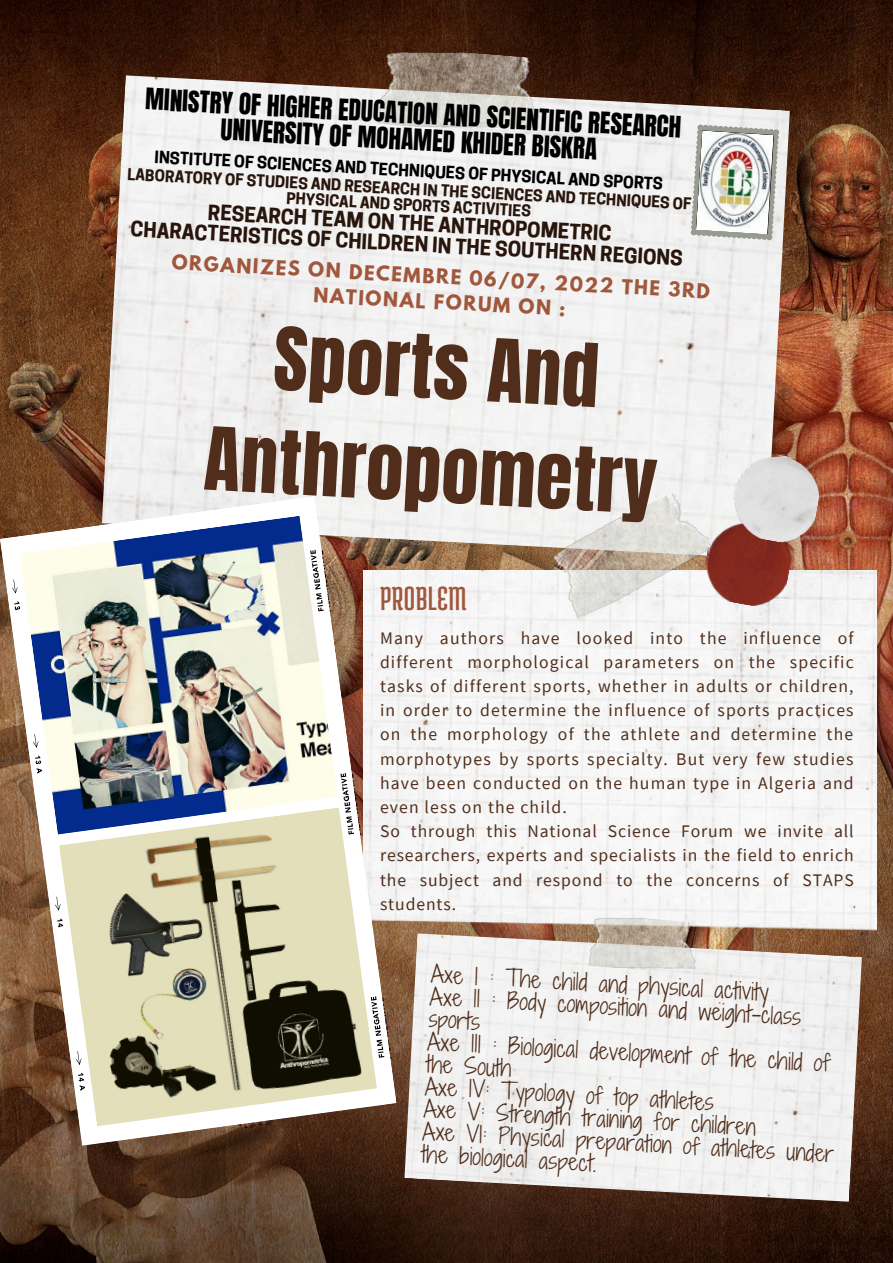
<style>
.page{position:relative;width:893px;height:1263px;background:#fff}
.page>*{position:absolute;margin:0;border:0;box-sizing:border-box;transform-origin:0 0}
.t1{font:74.18px/103.6px "Anton";color:#502e1b;text-align:center}
.t2{font:35.78px "Medula One";letter-spacing:.01em;color:#a0573b}
.t3{font:25.2px/26.5px "Anton";color:#000;text-align:center}
.t4{font:22.05px/44.8px "Shadows Into Light Two";color:#502e1b}
.t5{font:700 19.95px "Cooper Hewitt";color:#28150b}
.t6{font:700 18.15px/25.7px "League Spartan";color:#a0573b}
.t7{font:17.62px/24.2px "Source Sans Pro";letter-spacing:.065em;color:#502e1b}
.t8{font:700 16.05px "Cooper Hewitt";color:#000}
.t9{font:700 15.3px "Cooper Hewitt";color:#28150b}
.s1{color:#a0573b}
</style>
<div class="page">
<img style="left:0;top:0;width:893px;height:1263px">
<img style="left:102px;top:75px;width:688px;height:484px">
<img style="left:370px;top:45px;width:181px;height:93px">
<img style="left:396px;top:570px;width:480px;height:361px">
<img style="left:540px;top:484px;width:184px;height:138px">
<img style="left:699px;top:515px;width:98px;height:96px">
<img style="left:726px;top:448px;width:99px;height:100px">
<svg style="left:690px;top:125px;width:89px;height:115px"></svg>
<img style="left:696px;top:130px;width:77px;height:104px">
<img style="left:404px;top:933px;width:458px;height:269px">
<img style="left:584px;top:913px;width:120px;height:62px">
<svg style="left:0;top:496px;width:396px;height:649px"></svg>
<img style="left:59px;top:1098px;width:318px;height:28px">
<img style="left:20px;top:516px;width:318px;height:23px">
<img style="left:11px;top:539px;width:373px;height:559px">
<svg style="left:429px;top:986px;width:33px;height:21px"></svg>
<div style="left:425px;top:1031px;width:35px;height:43px;background:#f0f0f0"></div>
<svg style="left:466px;top:1123px;width:20px;height:20px"></svg>
<h3 class="t3" style="left:146px;top:86px;width:538px;rotate:3deg">MINISTRY OF HIGHER EDUCATION AND SCIENTIFIC RESEARCH<br>UNIVERSITY OF MOHAMED KHIDER BISKRA</h3>
<p class="t8" style="left:155px;top:151px;width:511px;rotate:3deg">INSTITUTE OF SCIENCES AND TECHNIQUES OF PHYSICAL AND SPORTS</p>
<p class="t9" style="left:128px;top:168px;width:566px;rotate:3deg">LABORATORY OF STUDIES AND RESEARCH IN THE SCIENCES AND TECHNIQUES OF</p>
<p class="t9" style="left:287px;top:192px;width:246px;rotate:3deg">PHYSICAL AND SPORTS ACTIVITIES</p>
<p class="t5" style="left:131px;top:222px;width:554px;rotate:3deg">CHARACTERISTICS OF CHILDREN IN THE SOUTHERN REGIONS</p>
<p class="t5" style="left:208px;top:205px;width:406px;rotate:3deg">RESEARCH TEAM ON THE ANTHROPOMETRIC</p>
<p class="t6" style="left:315px;top:259px;width:254px;text-indent:-143px;rotate:3deg">ORGANIZES ON<br>NATIONAL FORUM ON :</p>
<p class="t6" style="left:349px;top:261px;width:363px;rotate:3deg">DECEMBRE 06/07, 2022 THE 3RD</p>
<h1 class="t1" style="left:212px;top:305px;width:454px;rotate:3deg">Sports And<br>Anthropometry</h1>
<h2 class="t2" style="left:380px;top:580px;width:88px">PROBLEM</h2>
<p class="t7" style="left:380px;top:625px;width:475px">Many authors have looked into the influence of different morphological parameters on the specific tasks of different sports, whether in adults or children, in order to determine the influence of sports practices on the morphology of the athlete and determine the morphotypes by sports specialty. But very few studies have been conducted on the human type in Algeria and even less on the child.<br>So through this National Science Forum we invite all researchers, experts and specialists in the field to enrich the subject and respond to the concerns of STAPS students.</p>
<p class="t4" style="left:432px;top:952px;width:339px;line-height:44.5px;rotate:3deg">Axe I <span class="s1">:</span> The child and physical activity sports</p>
<p class="t4" style="left:475px;top:976px;width:329px;rotate:3deg">II : Body composition and weight-class</p>
<p class="t4" style="left:465px;top:1043px;width:49px;rotate:3deg">S uth</p>
<p class="t4" style="left:472px;top:1032px;width:17px;line-height:22.5px;text-align:center;rotate:3deg">III o</p>
<p class="t4" style="left:428px;top:1019px;width:405px;text-indent:65px;rotate:3deg">: Biological development of the child of<br>Axe IV: Typology of top athletes<br>Axe</p>
<p class="t4" style="left:425px;top:1087px;width:334px;rotate:3deg">Axe V: Strength training for children the</p>
<p class="t4" style="left:499px;top:1113px;width:338px;rotate:3deg">Physical preparation of athletes under</p>
<p class="t4" style="left:460px;top:1133px;width:139px;rotate:3deg">biological aspect.</p>
</div>
